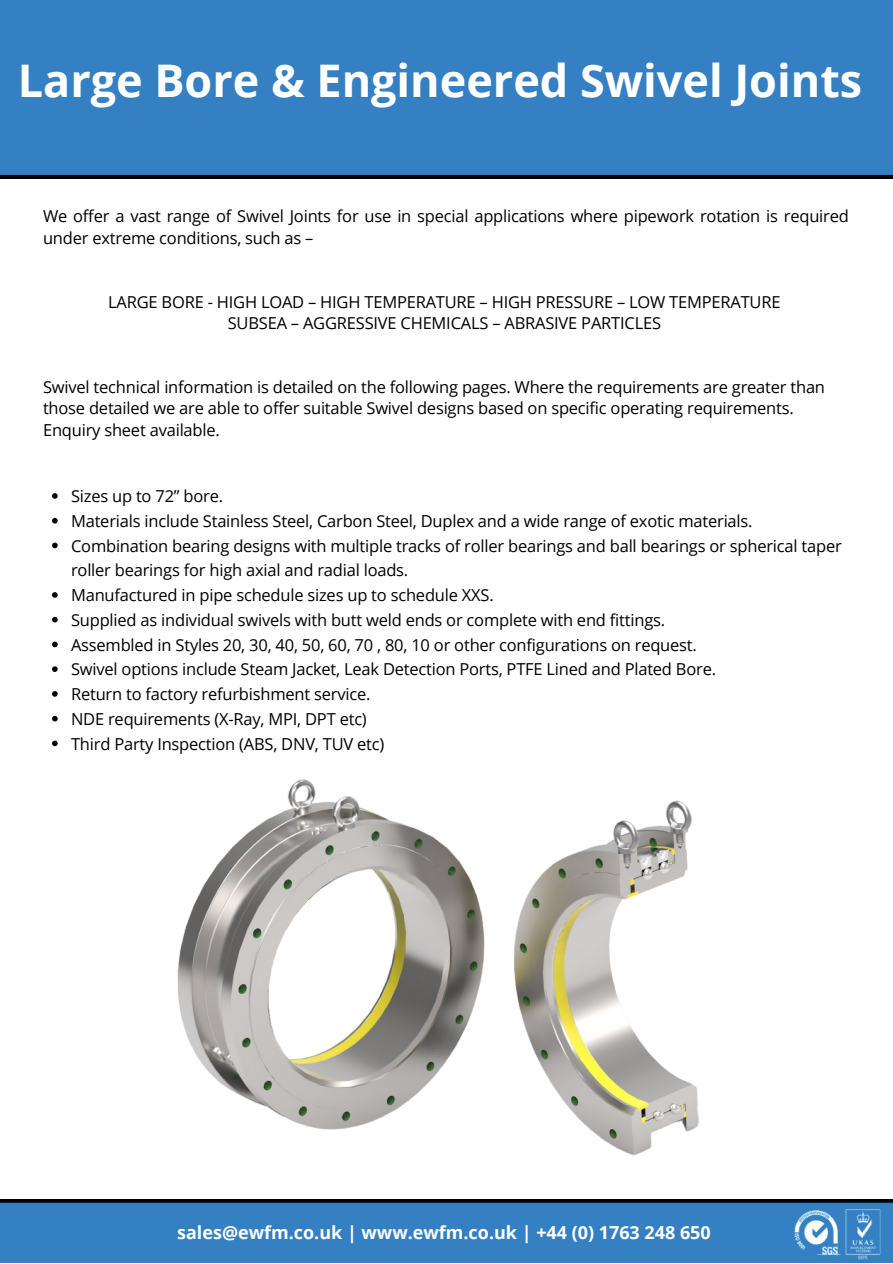
<style>
.page{position:relative;width:893px;height:1264px;background:#fff}
.page>*{position:absolute;margin:0;border:0;box-sizing:border-box;transform-origin:0 0}
.t1{font:700 45px "Open Sans";color:#fff}
.t2{font:700 18px "Open Sans";color:#fff}
.t3{font:16.5px/24.8px "Open Sans";letter-spacing:-.01em;color:#000}
</style>
<div class="page">
<div style="left:0;top:0;width:892px;height:178px;background:#3580c2"></div>
<div style="left:0;top:1199px;width:892px;height:63px;background:#3580c2"></div>
<img style="left:790px;top:1206px;width:96px;height:53px">
<img style="left:177px;top:779px;width:522px;height:377px">
<svg style="left:52px;top:493px;width:6px;height:6px"></svg>
<svg style="left:52px;top:518px;width:6px;height:5px"></svg>
<svg style="left:52px;top:542px;width:6px;height:6px"></svg>
<svg style="left:52px;top:592px;width:6px;height:5px"></svg>
<svg style="left:52px;top:617px;width:6px;height:5px"></svg>
<svg style="left:52px;top:641px;width:6px;height:6px"></svg>
<svg style="left:52px;top:666px;width:6px;height:6px"></svg>
<svg style="left:52px;top:691px;width:6px;height:5px"></svg>
<svg style="left:52px;top:715px;width:6px;height:6px"></svg>
<svg style="left:52px;top:740px;width:6px;height:6px"></svg>
<h1 class="t1" style="left:18px;top:49px;width:845px">Large Bore &amp; Engineered Swivel Joints</h1>
<p class="t3" style="left:43px;top:205px;width:807px;line-height:21.3px">We offer a vast range of Swivel Joints for use in special applications where pipework rotation is required under extreme conditions, such as –</p>
<p class="t3" style="left:108px;top:290px;width:673px;line-height:21.3px;text-align:center">LARGE BORE - HIGH LOAD – HIGH TEMPERATURE – HIGH PRESSURE – LOW TEMPERATURE<br>SUBSEA – AGGRESSIVE CHEMICALS – ABRASIVE PARTICLES</p>
<p class="t3" style="left:43px;top:376px;width:783px;line-height:21.3px">Swivel technical information is detailed on the following pages. Where the requirements are greater than those detailed we are able to offer suitable Swivel designs based on specific operating requirements.<br>Enquiry sheet available.</p>
<p class="t3" style="left:71px;top:483px;width:772px">Sizes up to 72” bore.<br>Materials include Stainless Steel, Carbon Steel, Duplex and a wide range of exotic materials.<br>Combination bearing designs with multiple tracks of roller bearings and ball bearings or spherical taper roller bearings for high axial and radial loads.<br>Manufactured in pipe schedule sizes up to schedule XXS.<br>Supplied as individual swivels with butt weld ends or complete with end fittings.<br>Assembled in Styles 20, 30, 40, 50, 60, 70 , 80, 10 or other configurations on request.<br>Swivel options include Steam Jacket, Leak Detection Ports, PTFE Lined and Plated Bore.<br>Return to factory refurbishment service.<br>NDE requirements (X-Ray, MPI, DPT etc)<br>Third Party Inspection (ABS, DNV, TUV etc)</p>
<p class="t2" style="left:177px;top:1219px;width:535px">sales@ewfm.co.uk | www.ewfm.co.uk | +44 (0) 1763 248 650</p>
</div>
